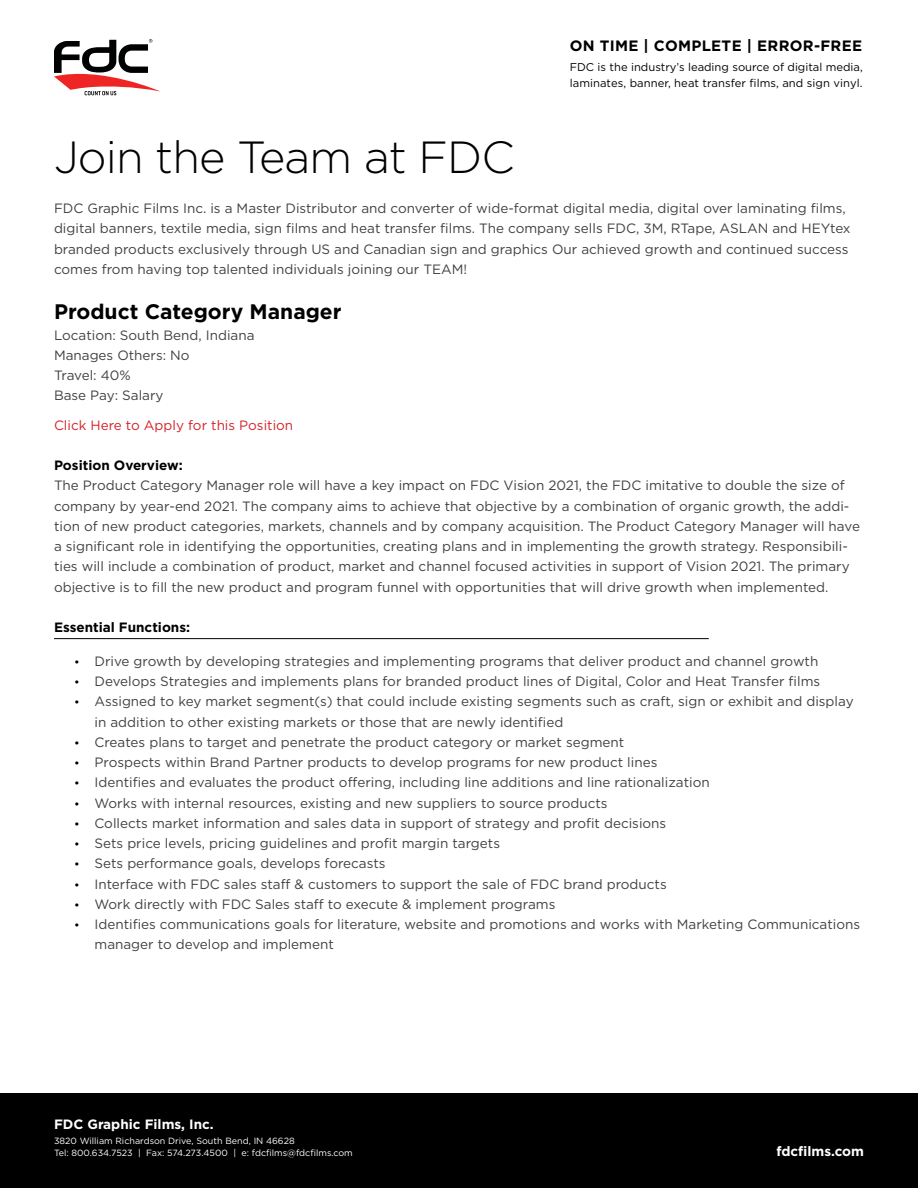
<style>
.page{position:relative;width:918px;height:1188px;background:#fff}
.page>*{position:absolute;margin:0;border:0;box-sizing:border-box;transform-origin:0 0}
.t1{font:300 45px "Gotham";letter-spacing:-.02em;color:#000}
.t2{font:700 21px "Gotham";color:#000}
.t3{font:700 15px "Gotham";letter-spacing:.02em;color:#000}
.t4{font:13.5px/20.2px "Gotham";color:#414042}
.t5{font:700 13.5px "Gotham";color:#000}
.t6{font:700 13.5px "Gotham";color:#fff}
.t7{font:13.5px "Gotham";color:#d2232a}
.t8{font:11.25px/16.5px "Gotham";color:#000}
.t9{font:9px/12px "Gotham";color:#fff}
.s1{color:#000}
</style>
<div class="page">
<div style="left:0;top:1094px;width:918px;height:94px;background:#000"></div>
<hr style="left:54px;top:638px;width:655px;height:1px;background:#000">
<svg style="left:54px;top:39px;width:106px;height:56px"></svg>
<p class="t3" style="left:570px;top:37px;width:294px">ON TIME | COMPLETE | ERROR-FREE</p>
<p class="t8" style="left:570px;top:58px;width:295px">FDC is the industry’s leading source of digital media, laminates, banner, heat transfer films, and sign vinyl.</p>
<h1 class="t1" style="left:54px;top:132px;width:462px">Join the Team at FDC</h1>
<p class="t4" style="left:54px;top:198px;width:798px">FDC Graphic Films Inc. is a Master Distributor and converter of wide-format digital media, digital over laminating films, digital banners, textile media, sign films and heat transfer films. The company sells FDC, 3M, RTape, ASLAN and HEYtex branded products exclusively through US and Canadian sign and graphics Our achieved growth and continued success comes from having top talented individuals joining our TEAM!</p>
<h2 class="t2" style="left:54px;top:300px;width:289px">Product Category Manager</h2>
<p class="t4" style="left:54px;top:324px;width:202px">Location: South Bend, Indiana<br>Manages Others: No<br>Travel: 40%<br>Base Pay: Salary</p>
<p class="t7" style="left:54px;top:417px;width:241px">Click Here to Apply for this Position</p>
<p class="t5" style="left:54px;top:457px;width:130px">Position Overview:</p>
<p class="t4" style="left:54px;top:475px;width:808px">The Product Category Manager role will have a key impact on FDC Vision 2021, the FDC imitative to double the size of company by year-end 2021. The company aims to achieve that objective by a combination of organic growth, the addi&shy;tion of new product categories, markets, channels and by company acquisition. The Product Category Manager will have a significant role in identifying the opportunities, creating plans and in implementing the growth strategy. Responsibili&shy;ties will include a combination of product, market and channel focused activities in support of Vision 2021. The primary objective is to fill the new product and program funnel with opportunities that will drive growth when implemented.</p>
<p class="t5" style="left:54px;top:619px;width:138px">Essential Functions:</p>
<p class="t4" style="left:74px;top:651px;width:746px"><span class="s1">•</span> Drive growth by developing strategies and implementing programs that deliver product and channel growth</p>
<p class="t4" style="left:74px;top:671px;width:748px"><span class="s1">•</span> Develops Strategies and implements plans for branded product lines of Digital, Color and Heat Transfer films</p>
<p class="t4" style="left:94px;top:691px;width:761px;text-indent:-20px"><span class="s1">•</span> Assigned to key market segment(s) that could include existing segments such as craft, sign or exhibit and display in addition to other existing markets or those that are newly identified</p>
<p class="t4" style="left:74px;top:732px;width:552px"><span class="s1">•</span> Creates plans to target and penetrate the product category or market segment</p>
<p class="t4" style="left:74px;top:752px;width:585px"><span class="s1">•</span> Prospects within Brand Partner products to develop programs for new product lines</p>
<p class="t4" style="left:74px;top:772px;width:637px"><span class="s1">•</span> Identifies and evaluates the product offering, including line additions and line rationalization</p>
<p class="t4" style="left:74px;top:792px;width:535px"><span class="s1">•</span> Works with internal resources, existing and new suppliers to source products</p>
<p class="t4" style="left:74px;top:813px;width:594px"><span class="s1">•</span> Collects market information and sales data in support of strategy and profit decisions</p>
<p class="t4" style="left:74px;top:833px;width:427px"><span class="s1">•</span> Sets price levels, pricing guidelines and profit margin targets</p>
<p class="t4" style="left:74px;top:853px;width:313px"><span class="s1">•</span> Sets performance goals, develops forecasts</p>
<p class="t4" style="left:74px;top:873px;width:594px"><span class="s1">•</span> Interface with FDC sales staff &amp; customers to support the sale of FDC brand products</p>
<p class="t4" style="left:74px;top:894px;width:483px"><span class="s1">•</span> Work directly with FDC Sales staff to execute &amp; implement programs</p>
<p class="t4" style="left:94px;top:914px;width:767px;text-indent:-20px"><span class="s1">•</span> Identifies communications goals for literature, website and promotions and works with Marketing Communications manager to develop and implement</p>
<p class="t6" style="left:54px;top:1116px;width:161px">FDC Graphic Films, Inc.</p>
<p class="t9" style="left:54px;top:1135px;width:300px">3820 William Richardson Drive, South Bend, IN 46628<br>Tel: 800.634.7523 | Fax: 574.273.4500 | e: fdcfilms@fdcfilms.com</p>
<p class="t6" style="left:776px;top:1143px;width:89px">fdcfilms.com</p>
</div>
